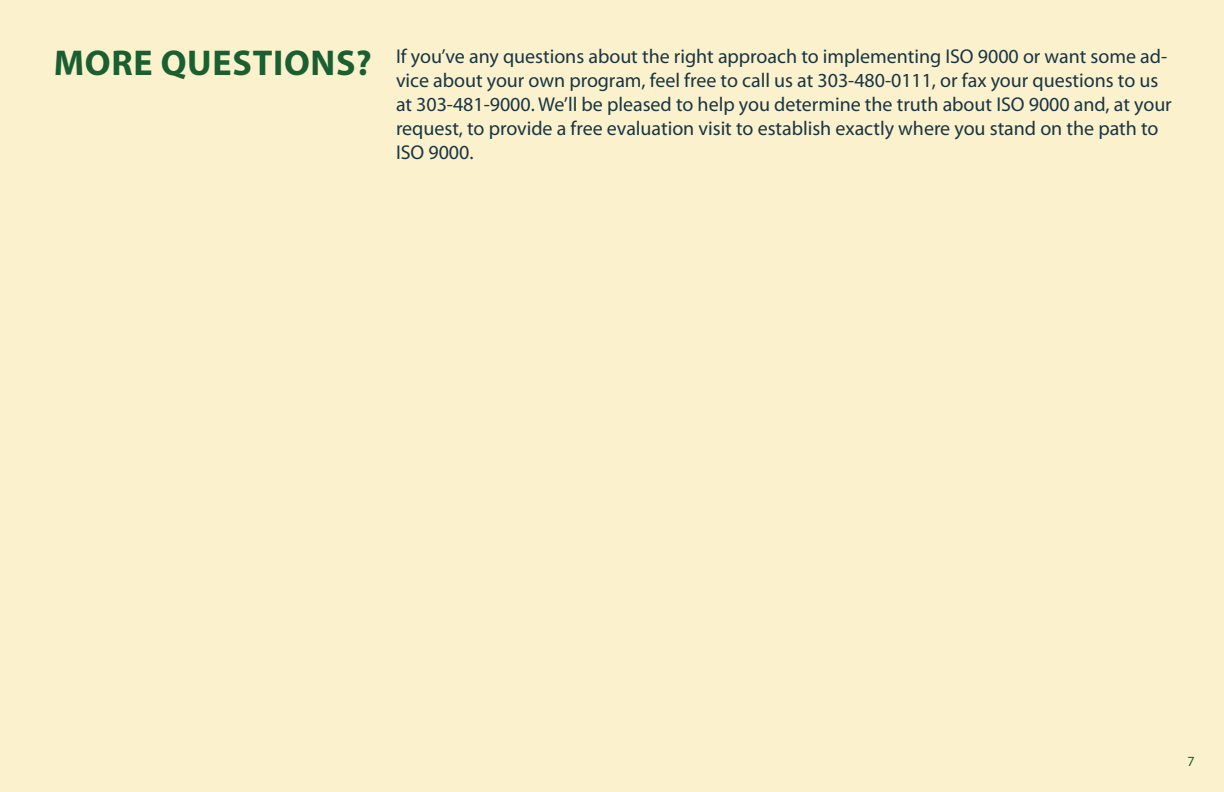
<style>
.page{position:relative;width:1224px;height:792px;background:#fcf1cd}
.page>*{position:absolute;margin:0;border:0;box-sizing:border-box;transform-origin:0 0}
.t1{font:700 36px "Myriad Pro";letter-spacing:.02em;color:#195f30}
.t2{font:20px/24px "Myriad Pro";color:#183642}
.t3{font:14px "Myriad Pro";color:#195f30}
</style>
<div class="page">
<h1 class="t1" style="left:54px;top:39px;width:320px">MORE QUESTIONS?</h1>
<p class="t2" style="left:396px;top:44px;width:777px">If you’ve any questions about the right approach to implementing ISO 9000 or want some ad&shy;vice about your own program, feel free to call us at 303-480-0111, or fax your questions to us at 303-481-9000. We’ll be pleased to help you determine the truth about ISO 9000 and, at your request, to provide a free evaluation visit to establish exactly where you stand on the path to ISO 9000.</p>
<p class="t3" style="left:1187px;top:753px;width:9px">7</p>
</div>
